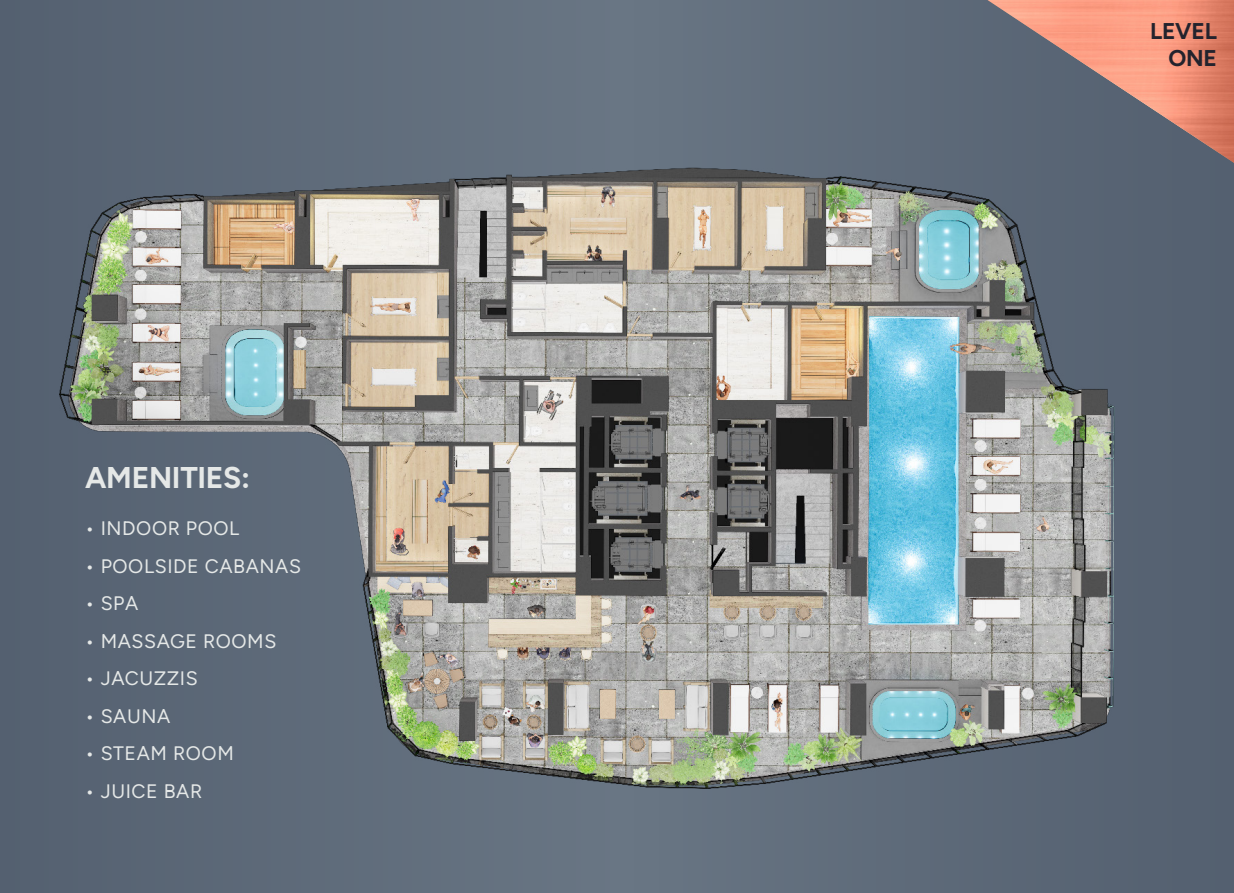
<style>
.page{position:relative;width:1234px;height:893px;background:#fff}
.page>*{position:absolute;margin:0;border:0;box-sizing:border-box;transform-origin:0 0}
.t1{font:300 30px "Figtree";letter-spacing:-.01em;color:#e5e8e7}
.t2{font:300 22.8px/27.3px "Figtree";letter-spacing:-.01em;color:#23232d;text-align:right}
.t3{font:300 19.5px "Figtree";letter-spacing:.03em;color:#e5e8e7}
</style>
<div class="page">
<div style="left:0;top:0;width:1233px;height:893px;background:#5f6c7b"></div>
<img style="left:0;top:132px;width:1233px;height:693px">
<img style="left:987px;top:0;width:246px;height:163px">
<h1 class="t1" style="left:85px;top:460px;width:167px">AMENITIES:</h1>
<p class="t3" style="left:85px;top:517px;width:156px">• INDOOR POOL</p>
<p class="t3" style="left:85px;top:555px;width:217px">• POOLSIDE CABANAS</p>
<p class="t3" style="left:85px;top:592px;width:55px">• SPA</p>
<p class="t3" style="left:85px;top:630px;width:193px">• MASSAGE ROOMS</p>
<p class="t3" style="left:85px;top:667px;width:114px">• JACUZZIS</p>
<p class="t3" style="left:85px;top:705px;width:87px">• SAUNA</p>
<p class="t3" style="left:85px;top:742px;width:150px">• STEAM ROOM</p>
<p class="t3" style="left:85px;top:780px;width:119px">• JUICE BAR</p>
<p class="t2" style="left:1149px;top:17px;width:68px">LEVEL<br>ONE</p>
</div>
